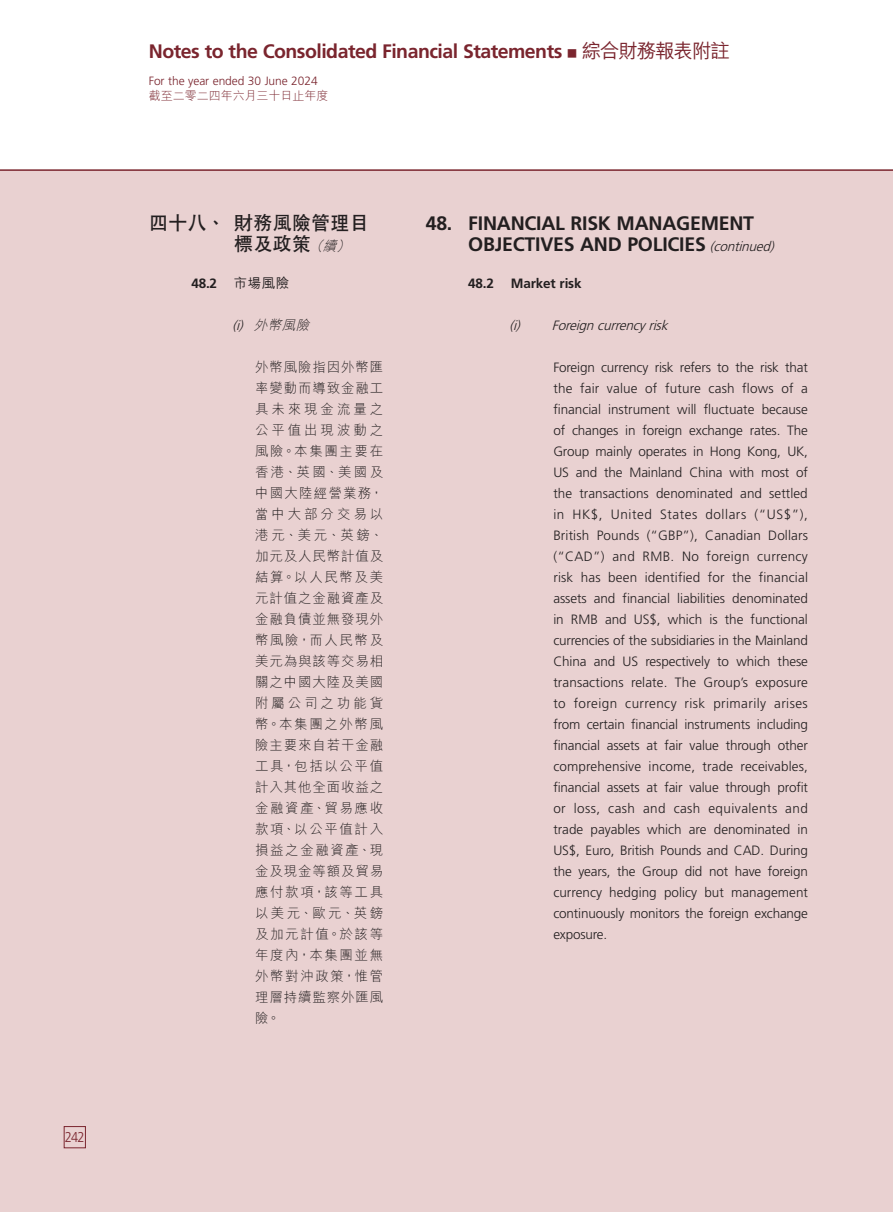
<style>
.page{position:relative;width:893px;height:1212px;background:#fff}
.page>*{position:absolute;margin:0;border:0;box-sizing:border-box;transform-origin:0 0}
.Heading_1{font:700 19.5px/21px "Frutiger LT Std";letter-spacing:-.01em;color:#231f20}
.t1{font:700 19.5px "Frutiger LT Std";letter-spacing:-.025em;color:#7a252e}
.C_Heading_1{font:700 19.5px/21px "C Hei 2 HK";letter-spacing:-.01em;color:#231f20}
.t2{font:300 14.25px "Frutiger LT Std";color:#7a252e;scale:.9 1}
.Body_Text{font:300 13.5px/21px "Frutiger LT Std";letter-spacing:-.01em;color:#231f20;text-align:justify}
.C_Body_Text{font:300 13.5px/21px "M Hei HK";letter-spacing:.115em;color:#231f20;text-align:justify}
.Heading_3{font:italic 300 13.5px "Frutiger LT Std";color:#231f20}
.Heading_2{font:700 13.5px "Frutiger LT Std";letter-spacing:-.01em;color:#231f20}
.C_Heading_2{font:700 13.5px "Frutiger LT Std";color:#231f20}
.C_Heading_3{font:italic 300 13.5px "M Hei HK";color:#231f20}
.t3{font:300 12px "Frutiger LT Std";letter-spacing:-.005em;color:#7a252e}
.t4{font:300 12px "M Hei HK";color:#7a252e}
.s1{font-family:"M Hei HK";font-weight:500;font-size:12px}
.s2{font-family:"M Hei HK";font-weight:500}
.s3{font-family:"M Hei HK";font-weight:300;font-style:italic;font-size:13.5px}
.s4{font-family:"Frutiger LT Std"}
.s5{font-weight:300;font-style:italic;font-size:13.5px}
</style>
<div class="page">
<div style="left:0;top:170px;width:893px;height:1042px;background:#e9d1d1"></div>
<hr style="left:0;top:169px;width:893px;height:2px;background:#7a252e">
<div style="left:64px;top:1126px;width:22px;height:22px;border:1px solid #7a252e"></div>
<p class="t2" style="left:65px;top:1129px;width:24px">242</p>
<h1 class="t1" style="left:149px;top:40px;width:583px">Notes to the Consolidated Financial Statements <span class="s1">■</span> <span class="s2">綜合財務報表附註</span></h1>
<p class="t3" style="left:149px;top:74px;width:170px">For the year ended 30 June 2024</p>
<p class="t4" style="left:149px;top:89px;width:181px">截至二零二四年六月三十日止年度</p>
<p class="C_Heading_1" style="left:234px;top:212px;width:137px;text-indent:-85px">四十八、財務風險管理目標及政策<span class="s3">（續）</span></p>
<p class="C_Heading_2" style="left:191px;top:276px;width:100px">48.2 <span class="s2">市場風險</span></p>
<p class="C_Heading_3" style="left:232px;top:318px;width:82px"><span class="s4">(i)</span> 外幣風險</p>
<p class="C_Body_Text" style="left:255px;top:357px;width:130px">外幣風險指因外幣匯率變動而導致金融工具未來現金流量之公平值出現波動之風險。本集團主要在香港、英國、美國及中國大陸經營業務，當中大部分交易以港元、美元、英鎊、加元及人民幣計值及結算。以人民幣及美元計值之金融資產及金融負債並無發現外幣風險，而人民幣及美元為與該等交易相關之中國大陸及美國附屬公司之功能貨幣。本集團之外幣風險主要來自若干金融工具，包括以公平值計入其他全面收益之金融資產、貿易應收款項、以公平值計入損益之金融資產、現金及現金等額及貿易應付款項，該等工具以美元、歐元、英鎊及加元計值。於該等年度內，本集團並無外幣對沖政策，惟管理層持續監察外匯風險。</p>
<p class="Heading_1" style="left:468px;top:213px;width:311px;text-indent:-43px">48. FINANCIAL RISK MANAGEMENT<br>OBJECTIVES AND POLICIES <span class="s5">(continued)</span></p>
<p class="Heading_2" style="left:468px;top:276px;width:115px">48.2 Market risk</p>
<p class="Heading_3" style="left:509px;top:318px;width:164px">(i) Foreigncurrencyrisk</p>
<p class="Body_Text" style="left:553px;top:357px;width:256px">Foreign currency risk refers to the risk that the fair value of future cash flows of a financial instrument will fluctuate because of changes in foreign exchange rates. The Group mainly operates in Hong Kong, UK, US and the Mainland China with most of the transactions denominated and settled in HK$, United States dollars (“US$”), British Pounds (“GBP”), Canadian Dollars (“CAD”) and RMB. No foreign currency risk has been identified for the financial assets and financial liabilities denominated in RMB and US$, which is the functional currencies of the subsidiaries in the Mainland China and US respectively to which these transactions relate. The Group’s exposure to foreign currency risk primarily arises from certain financial instruments including financial assets at fair value through other comprehensive income, trade receivables, financial assets at fair value through profit or loss, cash and cash equivalents and trade payables which are denominated in US$, Euro, British Pounds and CAD. During the years, the Group did not have foreign currency hedging policy but management continuously monitors the foreign exchange exposure.</p>
</div>
